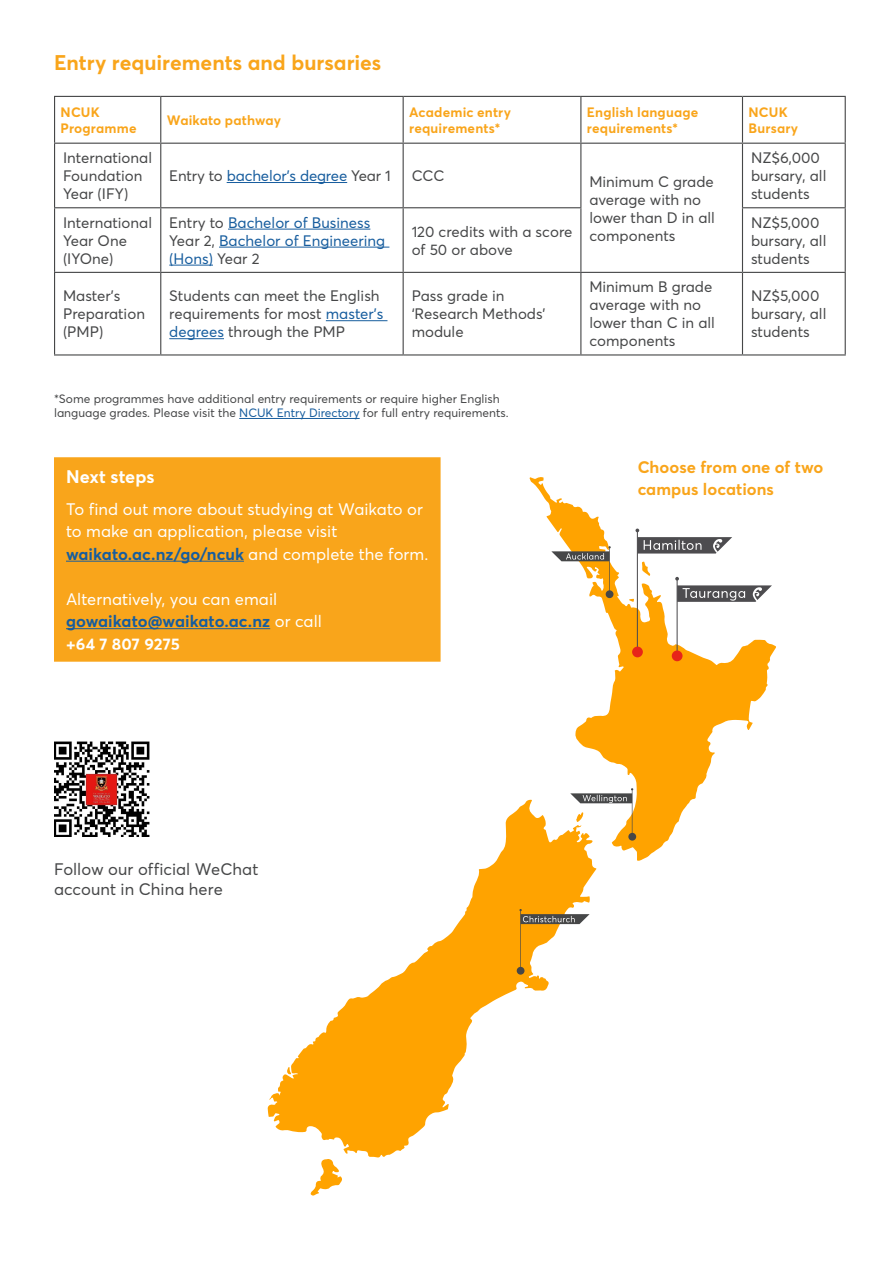
<style>
.page{position:relative;width:893px;height:1263px;background:#fff}
.page>*{position:absolute;margin:0;border:0;box-sizing:border-box;transform-origin:0 0}
.Paragraph_Style_1{font:700 21px "Averta";color:#f9a51b}
.Paragraph_Style_1-2{font:700 18px "Averta";color:#fff}
.t1{font:16.5px/22.5px "Averta";letter-spacing:.005em;color:#fff}
.t2{font:16.5px/19.8px "Averta";color:#464748}
.t3{font:700 16.5px/22.5px "Averta";letter-spacing:.005em;color:#f9a51b}
.t4{font:15px/18px "Averta";color:#464748}
.t5{font:15px/18px "Averta";color:#175d9e}
.t6{font:700 13.5px/16.2px "Averta";letter-spacing:.015em;color:#f9a51b}
.t7{font:12px/14.4px "Averta";color:#464748}
.s1{color:#464748}
.s2{color:#175d9e}
.s3{font-weight:700;color:#175d9e}
.s4{font-weight:700}
</style>
<div class="page">
<svg style="left:268px;top:800px;width:328px;height:357px"></svg>
<svg style="left:529px;top:477px;width:247px;height:384px"></svg>
<svg style="left:310px;top:1159px;width:32px;height:37px"></svg>
<svg style="left:642px;top:562px;width:9px;height:14px"></svg>
<svg style="left:576px;top:812px;width:8px;height:10px"></svg>
<svg style="left:287px;top:1067px;width:4px;height:8px"></svg>
<svg style="left:629px;top:599px;width:5px;height:3px"></svg>
<hr style="left:239px;top:418px;width:121px;height:1px;background:#175d9e">
<hr style="left:54px;top:96px;width:107px;height:1px;background:#464748">
<hr style="left:54px;top:97px;width:1px;height:46px;background:#464748">
<hr style="left:161px;top:96px;width:242px;height:1px;background:#464748">
<hr style="left:160px;top:97px;width:1px;height:46px;background:#464748">
<hr style="left:403px;top:96px;width:178px;height:1px;background:#464748">
<hr style="left:403px;top:97px;width:1px;height:46px;background:#464748">
<hr style="left:581px;top:96px;width:161px;height:1px;background:#464748">
<hr style="left:580px;top:97px;width:1px;height:46px;background:#464748">
<hr style="left:742px;top:96px;width:104px;height:1px;background:#464748">
<hr style="left:742px;top:97px;width:1px;height:46px;background:#464748">
<hr style="left:845px;top:97px;width:1px;height:46px;background:#464748">
<hr style="left:54px;top:143px;width:107px;height:1px;background:#464748">
<hr style="left:54px;top:144px;width:1px;height:63px;background:#464748">
<hr style="left:161px;top:143px;width:242px;height:1px;background:#464748">
<hr style="left:160px;top:144px;width:1px;height:63px;background:#464748">
<hr style="left:403px;top:143px;width:178px;height:1px;background:#464748">
<hr style="left:403px;top:144px;width:1px;height:63px;background:#464748">
<hr style="left:581px;top:143px;width:161px;height:1px;background:#464748">
<hr style="left:580px;top:144px;width:1px;height:63px;background:#464748">
<hr style="left:742px;top:143px;width:104px;height:1px;background:#464748">
<hr style="left:742px;top:144px;width:1px;height:63px;background:#464748">
<hr style="left:845px;top:144px;width:1px;height:63px;background:#464748">
<hr style="left:54px;top:207px;width:107px;height:1px;background:#464748">
<hr style="left:54px;top:208px;width:1px;height:64px;background:#464748">
<hr style="left:161px;top:207px;width:242px;height:1px;background:#464748">
<hr style="left:160px;top:208px;width:1px;height:64px;background:#464748">
<hr style="left:403px;top:207px;width:178px;height:1px;background:#464748">
<hr style="left:403px;top:208px;width:1px;height:64px;background:#464748">
<hr style="left:580px;top:208px;width:1px;height:64px;background:#464748">
<hr style="left:742px;top:207px;width:104px;height:1px;background:#464748">
<hr style="left:742px;top:208px;width:1px;height:64px;background:#464748">
<hr style="left:845px;top:208px;width:1px;height:64px;background:#464748">
<hr style="left:54px;top:272px;width:107px;height:1px;background:#464748">
<hr style="left:54px;top:273px;width:1px;height:81px;background:#464748">
<hr style="left:161px;top:272px;width:242px;height:1px;background:#464748">
<hr style="left:160px;top:273px;width:1px;height:81px;background:#464748">
<hr style="left:403px;top:272px;width:178px;height:1px;background:#464748">
<hr style="left:403px;top:273px;width:1px;height:81px;background:#464748">
<hr style="left:581px;top:272px;width:161px;height:1px;background:#464748">
<hr style="left:580px;top:273px;width:1px;height:81px;background:#464748">
<hr style="left:742px;top:272px;width:104px;height:1px;background:#464748">
<hr style="left:742px;top:273px;width:1px;height:81px;background:#464748">
<hr style="left:845px;top:273px;width:1px;height:81px;background:#464748">
<hr style="left:54px;top:354px;width:107px;height:1px;background:#464748">
<hr style="left:161px;top:354px;width:242px;height:1px;background:#464748">
<hr style="left:403px;top:354px;width:178px;height:1px;background:#464748">
<hr style="left:581px;top:354px;width:161px;height:1px;background:#464748">
<hr style="left:742px;top:354px;width:104px;height:1px;background:#464748">
<hr style="left:227px;top:182px;width:120px;height:1px;background:#175d9e">
<hr style="left:228px;top:229px;width:142px;height:1px;background:#175d9e">
<hr style="left:219px;top:247px;width:170px;height:1px;background:#175d9e">
<hr style="left:169px;top:265px;width:44px;height:1px;background:#175d9e">
<hr style="left:326px;top:320px;width:61px;height:1px;background:#175d9e">
<hr style="left:169px;top:338px;width:55px;height:1px;background:#175d9e">
<div style="left:60px;top:463px;width:375px;height:193px;background:#f9a51b"></div>
<hr style="left:66px;top:561px;width:178px;height:1px;background:#175d9e">
<hr style="left:66px;top:628px;width:204px;height:1px;background:#175d9e">
<div style="left:54px;top:457px;width:387px;height:205px;border:12px solid #f9a51b"></div>
<img style="left:54px;top:741px;width:95px;height:96px">
<div style="left:628px;top:833px;width:8px;height:8px;background:#464748;border-radius:50%"></div>
<div style="left:517px;top:967px;width:7px;height:8px;background:#464748;border-radius:50%"></div>
<svg style="left:675px;top:577px;width:97px;height:25px"></svg>
<svg style="left:635px;top:528px;width:97px;height:25px"></svg>
<div style="left:632px;top:647px;width:11px;height:10px;background:#e72419;border-radius:50%"></div>
<div style="left:606px;top:590px;width:7px;height:8px;background:#464748;border-radius:50%"></div>
<div style="left:672px;top:650px;width:10px;height:11px;background:#e72419;border-radius:50%"></div>
<svg style="left:519px;top:909px;width:71px;height:15px"></svg>
<svg style="left:570px;top:788px;width:63px;height:15px"></svg>
<svg style="left:551px;top:546px;width:60px;height:15px"></svg>
<p class="Paragraph_Style_1" style="left:54px;top:50px;width:329px">Entry requirements and bursaries</p>
<p class="t6" style="left:61px;top:104px;width:78px">NCUK<br>Programme</p>
<p class="t6" style="left:167px;top:112px;width:116px">Waikato pathway</p>
<p class="t6" style="left:409px;top:104px;width:103px">Academic entry requirements*</p>
<p class="t6" style="left:587px;top:104px;width:113px">English language requirements*</p>
<p class="t6" style="left:748px;top:104px;width:51px">NCUK<br>Bursary</p>
<p class="t4" style="left:63px;top:149px;width:91px">International<br>Foundation<br>Year (IFY)</p>
<p class="t4" style="left:751px;top:149px;width:77px">NZ$6,000 bursary, all students</p>
<p class="t5" style="left:169px;top:167px;width:223px"><span class="s1">Entry to</span> bachelor’s degree <span class="s1">Year 1</span></p>
<p class="t4" style="left:412px;top:167px;width:34px">CCC</p>
<p class="t4" style="left:589px;top:172px;width:127px">Minimum C grade average with no lower than D in all components</p>
<p class="t4" style="left:63px;top:213px;width:91px">International<br>Year One (IYOne)</p>
<p class="t5" style="left:169px;top:213px;width:217px"><span class="s1">Entry to</span> Bachelor of Business<br><span class="s1">Year 2,</span> Bachelor of Engineering (Hons) <span class="s1">Year 2</span></p>
<p class="t4" style="left:412px;top:222px;width:162px">120 credits with a score of 50 or above</p>
<p class="t4" style="left:751px;top:213px;width:77px">NZ$5,000 bursary, all students</p>
<p class="t4" style="left:63px;top:287px;width:83px">Master’s<br>Preparation (PMP)</p>
<p class="t4" style="left:169px;top:287px;width:216px">Students can meet the English requirements for most <span class="s2">master’s degrees</span> through the PMP</p>
<p class="t4" style="left:412px;top:287px;width:135px">Pass grade in ‘Research Methods’ module</p>
<p class="t4" style="left:589px;top:278px;width:127px">Minimum B grade average with no lower than C in all components</p>
<p class="t4" style="left:751px;top:287px;width:77px">NZ$5,000 bursary, all students</p>
<p class="t7" style="left:54px;top:392px;width:456px">*Some programmes have additional entry requirements or require higher English language grades. Please visit the <span class="s2">NCUK Entry Directory</span> for full entry requirements.</p>
<p class="Paragraph_Style_1-2" style="left:66px;top:465px;width:90px">Next steps</p>
<p class="t1" style="left:66px;top:497px;width:364px">To find out more about studying at Waikato or to make an application, please visit <span class="s3">waikato.ac.nz/go/ncuk</span> and complete the form.</p>
<p class="t1" style="left:66px;top:587px;width:257px">Alternatively, you can email <span class="s3">gowaikato@waikato.ac.nz</span> or call <span class="s4">+64 7 807 9275</span></p>
<p class="t2" style="left:54px;top:860px;width:206px">Follow our official WeChat account in China here</p>
<p class="t3" style="left:638px;top:455px;width:187px">Choose from one of two campus locations</p>
</div>
